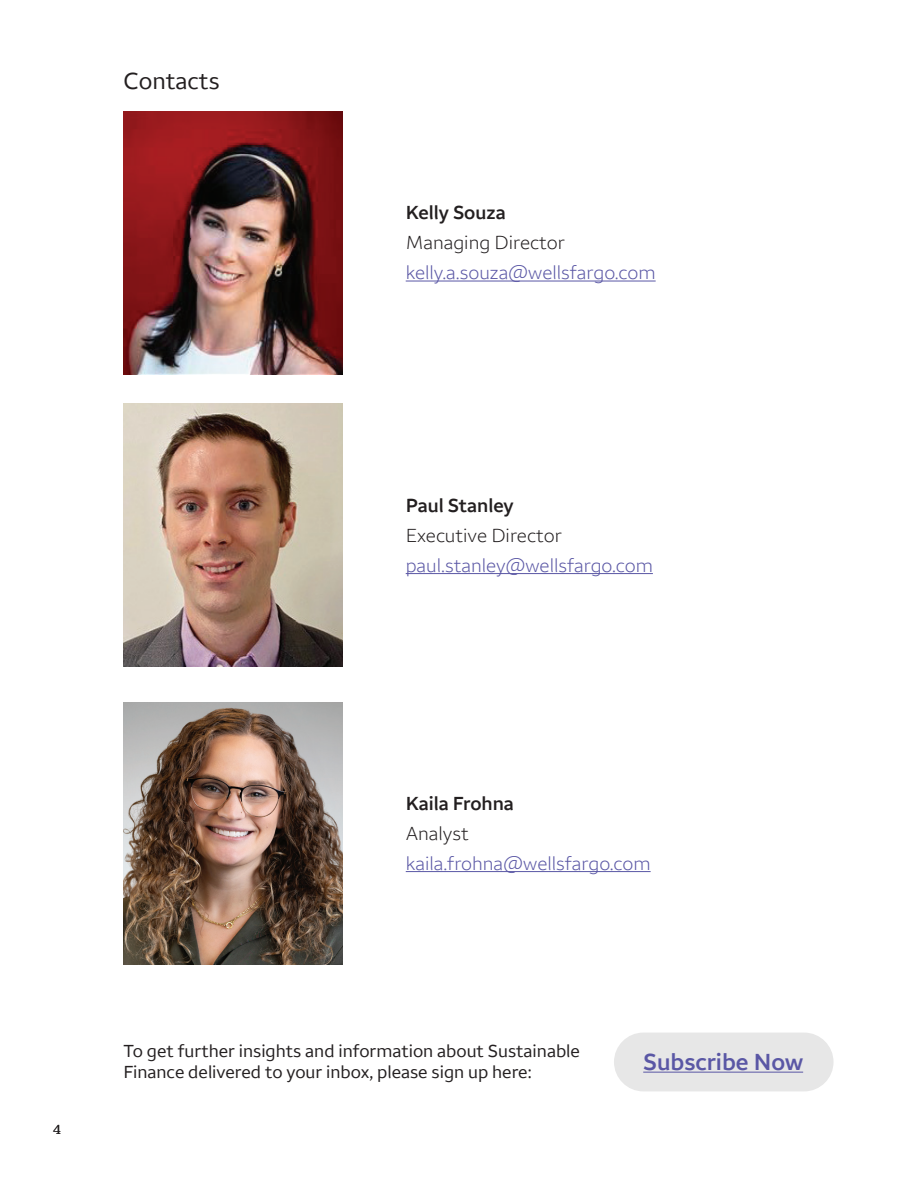
<style>
.page{position:relative;width:918px;height:1188px;background:#fff}
.page>*{position:absolute;margin:0;border:0;box-sizing:border-box;transform-origin:0 0}
.t1{font:600 24px "Wells Fargo Sans";color:#5a57a5}
.t2{font:24px "Wells Fargo Sans";color:#231f20}
.t3{font:300 19.5px "Wells Fargo Sans";color:#5a57a5}
.t4{font:300 19.5px "Wells Fargo Sans";color:#231f20}
.t5{font:600 19.5px "Wells Fargo Sans";color:#231f20}
.t6{font:18px/21px "Wells Fargo Sans";color:#231f20}
.t7{font:13.5px "Wells Fargo Serif";color:#231f20}
</style>
<div class="page">
<hr style="left:406px;top:281px;width:250px;height:1px;background:#5a57a5">
<hr style="left:406px;top:573px;width:247px;height:1px;background:#5a57a5">
<hr style="left:406px;top:871px;width:245px;height:1px;background:#5a57a5">
<img style="left:123px;top:111px;width:219px;height:263px">
<img style="left:123px;top:404px;width:219px;height:263px">
<img style="left:123px;top:702px;width:219px;height:263px">
<div style="left:614px;top:1033px;width:220px;height:58px;background:#e7e7e7;border-radius:29px"></div>
<hr style="left:643px;top:1072px;width:160px;height:1px;background:#5a57a5">
<h2 class="t2" style="left:124px;top:67px;width:97px">Contacts</h2>
<p class="t5" style="left:406px;top:201px;width:101px">Kelly Souza</p>
<p class="t4" style="left:406px;top:231px;width:161px">Managing Director</p>
<p class="t3" style="left:406px;top:261px;width:251px">kelly.a.souza@wellsfargo.com</p>
<p class="t5" style="left:406px;top:493px;width:109px">Paul Stanley</p>
<p class="t4" style="left:406px;top:524px;width:158px">Executive Director</p>
<p class="t3" style="left:406px;top:554px;width:249px">paul.stanley@wellsfargo.com</p>
<p class="t5" style="left:406px;top:791px;width:110px">Kaila Frohna</p>
<p class="t4" style="left:406px;top:822px;width:65px">Analyst</p>
<p class="t3" style="left:406px;top:852px;width:246px">kaila.frohna@wellsfargo.com</p>
<p class="t7" style="left:53px;top:1121px;width:10px">4</p>
<p class="t6" style="left:124px;top:1040px;width:458px">To get further insights and information about Sustainable<br>Finance delivered to your inbox, please sign up here:</p>
<p class="t1" style="left:643px;top:1047px;width:161px">Subscribe Now</p>
</div>
